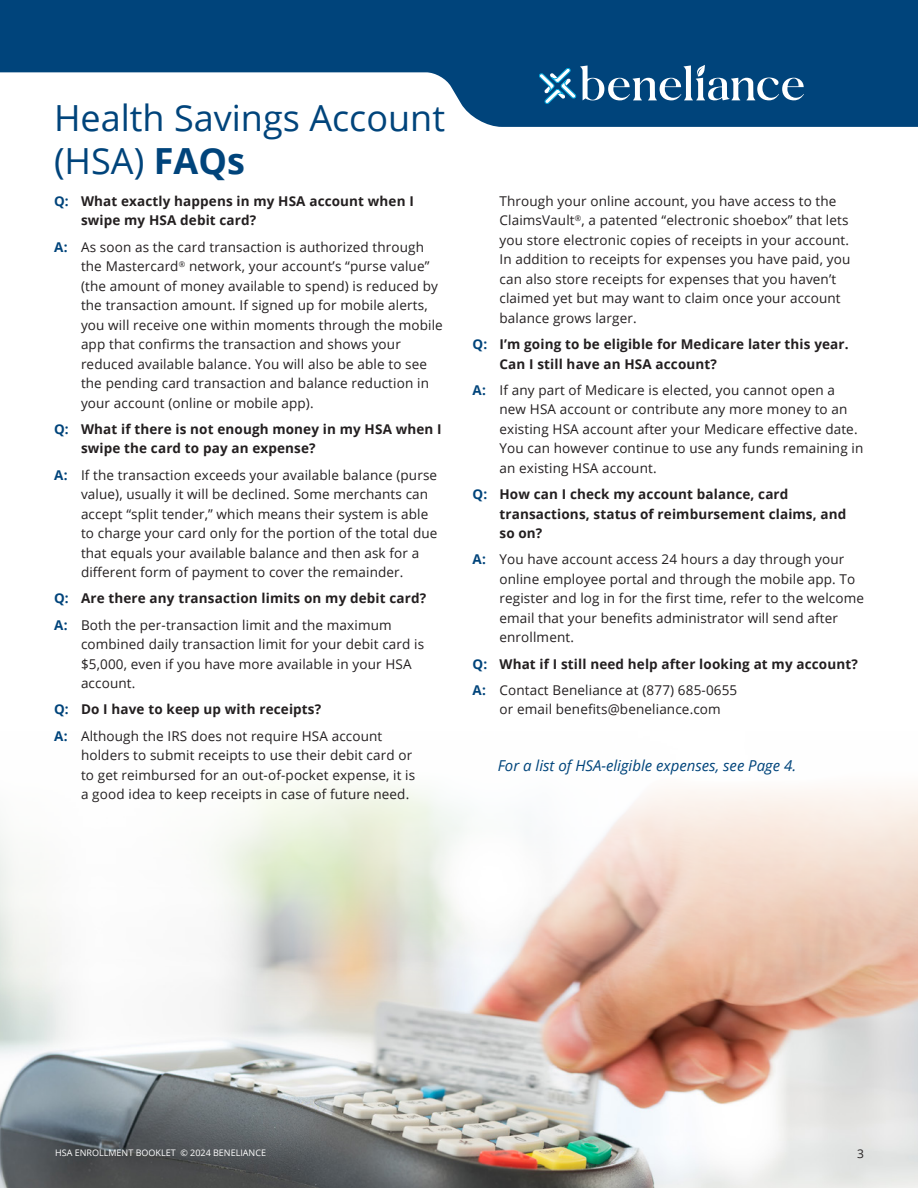
<style>
.page{position:relative;width:918px;height:1188px;background:#fff}
.page>*{position:absolute;margin:0;border:0;box-sizing:border-box;transform-origin:0 0}
.t1{font:36px "Open Sans";color:#00447b}
.t2{font:italic 15px "Open Sans";color:#00447b}
.t3{font:13.5px/19.5px "Open Sans";letter-spacing:.01em;color:#231f20}
.t4{font:700 13.5px/19.5px "Open Sans";letter-spacing:.01em;color:#231f20}
.t5{font:12px "Open Sans";color:#231f20}
.t6{font:9px "Open Sans";color:#fff}
.s1{font-weight:700}
.s2{color:#00447b}
.s3{font-weight:700;color:#00447b}
</style>
<div class="page">
<img style="left:0;top:783px;width:918px;height:405px">
<svg style="left:0;top:0;width:918px;height:127px;fill:#00447b"></svg>
<svg style="left:539px;top:65px;width:265px;height:39px"></svg>
<p class="t1" style="left:54px;top:93px;width:393px">Health Savings Account</p>
<p class="t1" style="left:54px;top:137px;width:192px">(HSA) <span class="s1">FAQs</span></p>
<p class="t4" style="left:81px;top:191px;width:334px;text-indent:-27px"><span class="s2">Q:</span> What exactly happens in my HSA account when I swipe my HSA debit card?</p>
<p class="t3" style="left:81px;top:237px;width:363px;text-indent:-27px"><span class="s3">A:</span> As soon as the card transaction is authorized through the Mastercard<sup>®</sup> network, your account’s “purse value” (the amount of money available to spend) is reduced by the transaction amount. If signed up for mobile alerts, you will receive one within moments through the mobile app that confirms the transaction and shows your reduced available balance. You will also be able to see the pending card transaction and balance reduction in your account (online or mobile app).</p>
<p class="t4" style="left:81px;top:419px;width:362px;text-indent:-27px"><span class="s2">Q:</span> What if there is not enough money in my HSA when I swipe the card to pay an expense?</p>
<p class="t3" style="left:81px;top:465px;width:358px;text-indent:-27px"><span class="s3">A:</span> If the transaction exceeds your available balance (purse value), usually it will be declined. Some merchants can accept “split tender,” which means their system is able to charge your card only for the portion of the total due that equals your available balance and then ask for a different form of payment to cover the remainder.</p>
<p class="t4" style="left:54px;top:588px;width:374px"><span class="s2">Q:</span> Are there any transaction limits on my debit card?</p>
<p class="t3" style="left:81px;top:615px;width:345px;text-indent:-27px"><span class="s3">A:</span> Both the per-transaction limit and the maximum combined daily transaction limit for your debit card is $5,000, even if you have more available in your HSA account.</p>
<p class="t4" style="left:54px;top:699px;width:269px"><span class="s2">Q:</span> Do I have to keep up with receipts?</p>
<p class="t3" style="left:81px;top:726px;width:336px;text-indent:-27px"><span class="s3">A:</span> Although the IRS does not require HSA account holders to submit receipts to use their debit card or to get reimbursed for an out-of-pocket expense, it is a good idea to keep receipts in case of future need.</p>
<p class="t3" style="left:500px;top:191px;width:352px">Through your online account, you have access to the ClaimsVault<sup>®</sup>, a patented “electronic shoebox” that lets you store electronic copies of receipts in your account.<br>In addition to receipts for expenses you have paid, you can also store receipts for expenses that you haven’t claimed yet but may want to claim once your account balance grows larger.</p>
<p class="t4" style="left:500px;top:334px;width:351px;text-indent:-27px"><span class="s2">Q:</span> I’m going to be eligible for Medicare later this year.<br>Can I still have an HSA account?</p>
<p class="t3" style="left:500px;top:380px;width:365px;text-indent:-27px"><span class="s3">A:</span> If any part of Medicare is elected, you cannot open a new HSA account or contribute any more money to an existing HSA account after your Medicare effective date.<br>You can however continue to use any funds remaining in an existing HSA account.</p>
<p class="t4" style="left:500px;top:484px;width:348px;text-indent:-27px"><span class="s2">Q:</span> How can I check my account balance, card transactions, status of reimbursement claims, and so on?</p>
<p class="t3" style="left:500px;top:549px;width:366px;text-indent:-27px"><span class="s3">A:</span> You have account access 24 hours a day through your online employee portal and through the mobile app. To register and log in for the first time, refer to the welcome email that your benefits administrator will send after enrollment.</p>
<p class="t4" style="left:472px;top:654px;width:387px"><span class="s2">Q:</span> What if I still need help after looking at my account?</p>
<p class="t3" style="left:472px;top:680px;width:266px"><span class="s3">A:</span> Contact Beneliance at (877) 685-0655</p>
<p class="t3" style="left:500px;top:699px;width:223px">or email benefits@beneliance.com</p>
<p class="t2" style="left:498px;top:755px;width:300px">For a list of HSA-eligible expenses, see Page 4.</p>
<p class="t6" style="left:55px;top:1146px;width:213px">HSA ENROLLMENT BOOKLET © 2024 BENELIANCE</p>
<p class="t5" style="left:857px;top:1146px;width:8px">3</p>
</div>
